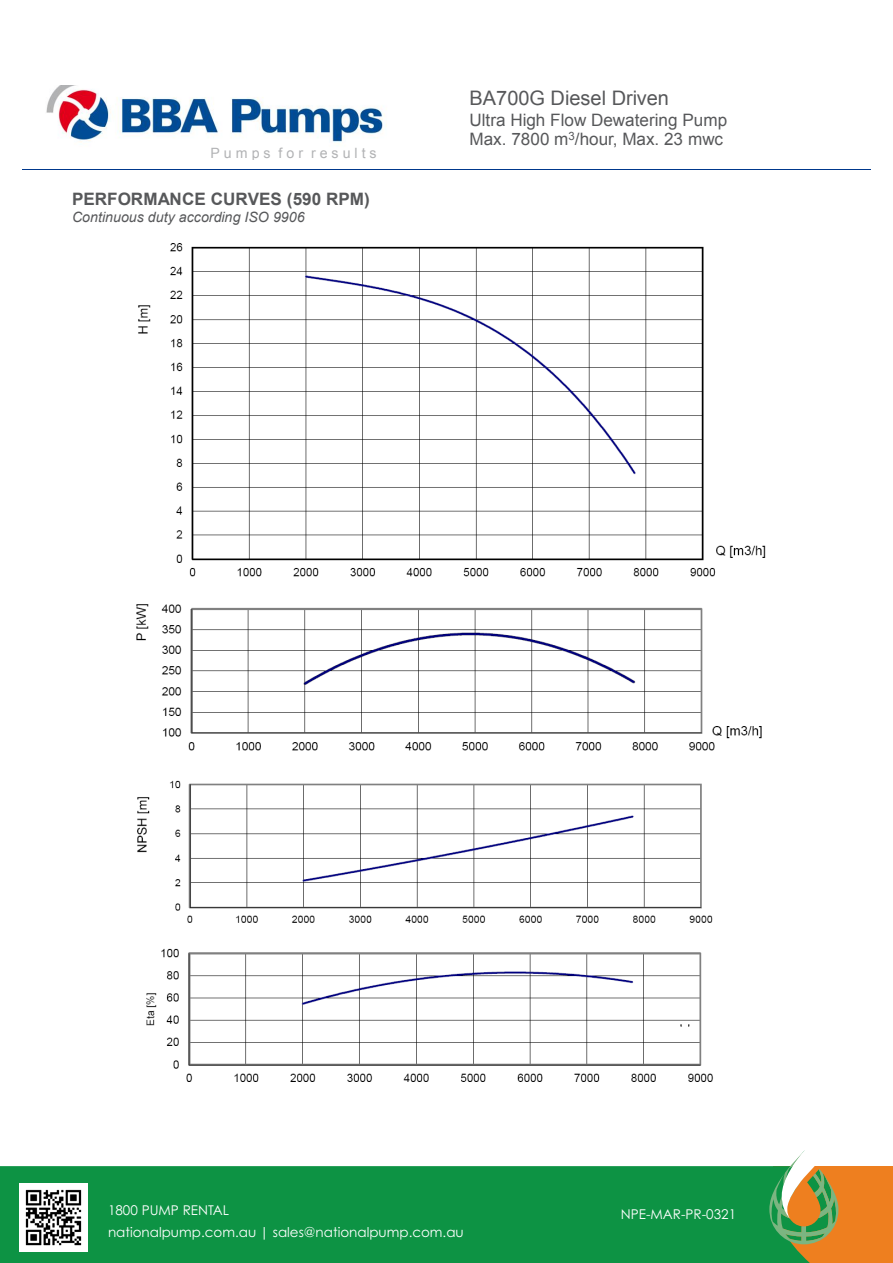
<style>
.page{position:relative;width:893px;height:1263px;background:#fff}
.page>*{position:absolute;margin:0;border:0;box-sizing:border-box;transform-origin:0 0}
.t1{font:19.95px "Arial";color:#57585a}
.t2{font:17.1px/19.6px "Arial";color:#57585a}
.t3{font:700 17.1px "Arial";color:#57585a}
.t4{font:italic 14.25px "Arial";color:#57585a}
.t5{font:14.25px "Arial";color:#b2b3b5}
.t6{font:13.5px/22.5px "Century Gothic Pro";color:#fff}
</style>
<div class="page">
<div style="left:773px;top:1166px;width:120px;height:97px;background:#ee7f1f"></div>
<div style="left:0;top:1166px;width:810px;height:97px;background:#0d9344"></div>
<svg style="left:769px;top:1150px;width:69px;height:94px"></svg>
<img style="left:19px;top:1184px;width:69px;height:68px">
<img style="left:46px;top:85px;width:341px;height:59px">
<hr style="left:22px;top:169px;width:408px;height:1px;background:#00388c">
<hr style="left:429px;top:169px;width:442px;height:1px;background:#00388c">
<img style="left:137px;top:243px;width:629px;height:839px">
<p class="t5" style="left:211px;top:144px;width:168px">P u m p s f o r r e s u l t s</p>
<p class="t3" style="left:72px;top:188px;width:299px">PERFORMANCE CURVES (590 RPM)</p>
<p class="t4" style="left:72px;top:208px;width:234px">Continuous duty according ISO 9906</p>
<p class="t1" style="left:470px;top:85px;width:201px">BA700G Diesel Driven</p>
<p class="t2" style="left:470px;top:110px;width:259px">Ultra High Flow Dewatering Pump<br>Max. 7800 m<sup>3</sup>/hour, Max. 23 mwc</p>
<p class="t6" style="left:108px;top:1198px;width:357px">1800 PUMP RENTAL<br>nationalpump.com.au | sales@nationalpump.com.au</p>
<p class="t6" style="left:621px;top:1203px;width:117px">NPE-MAR-PR-0321</p>
</div>
